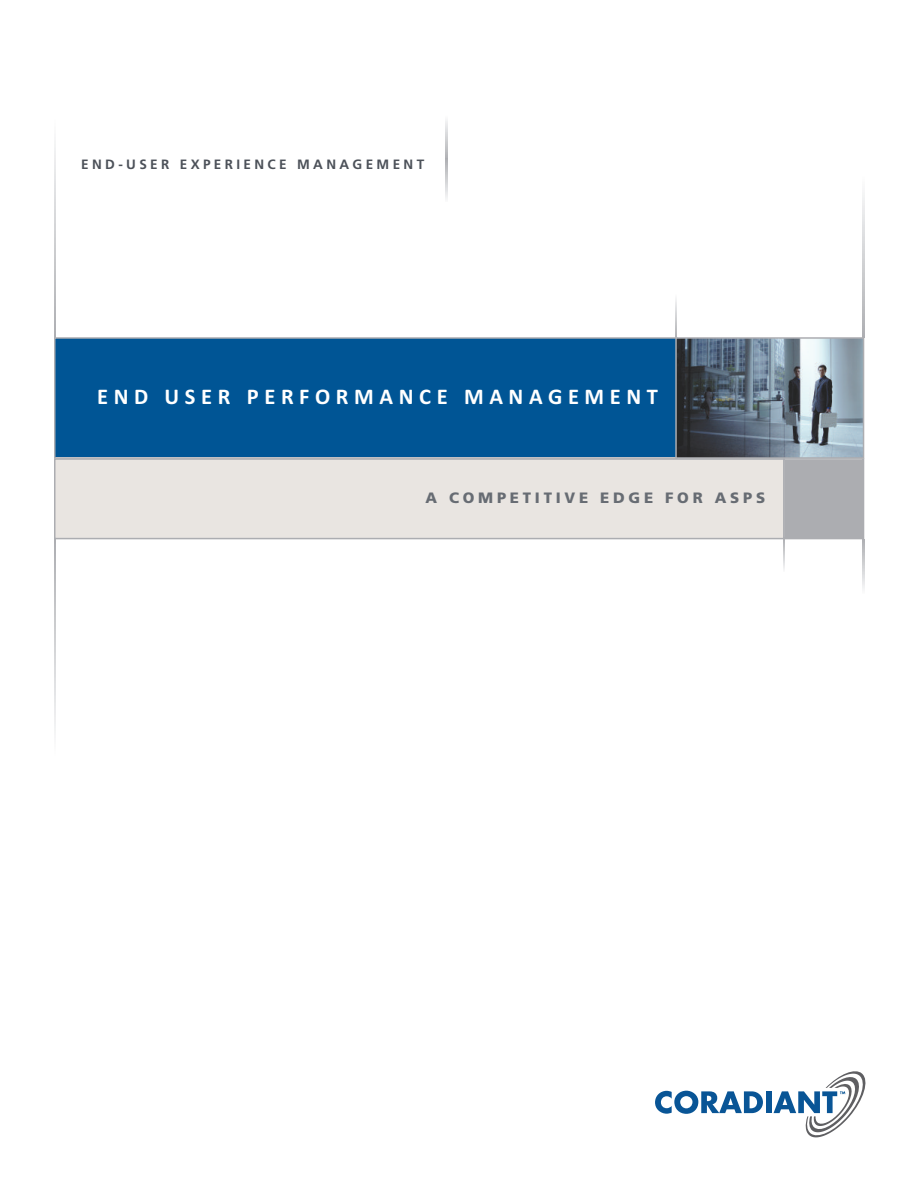
<style>
.page{position:relative;width:918px;height:1188px;background:#fff}
.page>*{position:absolute;margin:0;border:0;box-sizing:border-box;transform-origin:0 0}
.t1{font:700 22.5px "Calibri";letter-spacing:.25em;color:#fff}
.t2{font:900 15px "Frutiger";letter-spacing:.25em;color:#676c73}
.t3{font:700 13.5px "Frutiger";letter-spacing:.25em;color:#4c5159}
</style>
<div class="page">
<div style="left:56px;top:460px;width:727px;height:78px;background:#e9e5e1"></div>
<div style="left:54px;top:458px;width:731px;height:81px;border:2px solid #acadb1"></div>
<div style="left:785px;top:460px;width:78px;height:78px;background:#acadb1"></div>
<div style="left:783px;top:458px;width:81px;height:81px;border:2px solid #acadb1"></div>
<div style="left:56px;top:339px;width:620px;height:118px;background:#005595"></div>
<div style="left:54px;top:337px;width:624px;height:122px;border:2px solid #acadb1"></div>
<img style="left:678px;top:340px;width:183px;height:116px">
<div style="left:675px;top:337px;width:189px;height:122px;border:2px solid #acadb1"></div>
<svg style="left:675px;top:299px;width:2px;height:38px"></svg>
<svg style="left:54px;top:141px;width:2px;height:197px"></svg>
<svg style="left:863px;top:193px;width:1px;height:145px"></svg>
<svg style="left:783px;top:539px;width:2px;height:30px"></svg>
<svg style="left:863px;top:539px;width:1px;height:50px"></svg>
<svg style="left:54px;top:539px;width:2px;height:194px"></svg>
<svg style="left:445px;top:120px;width:2px;height:39px"></svg>
<svg style="left:445px;top:159px;width:2px;height:40px"></svg>
<svg style="left:655px;top:1091px;width:108px;height:23px"></svg>
<div style="left:766px;top:1091px;width:6px;height:22px;background:#095596"></div>
<svg style="left:774px;top:1071px;width:91px;height:66px"></svg>
<p class="t3" style="left:81px;top:159px;width:344px">END-USER EXPERIENCE MANAGEMENT</p>
<p class="t1" style="left:97px;top:383px;width:563px">END USER PERFORMANCE MANAGEMENT</p>
<p class="t2" style="left:425px;top:492px;width:341px">A COMPETITIVE EDGE FOR ASPS</p>
</div>
